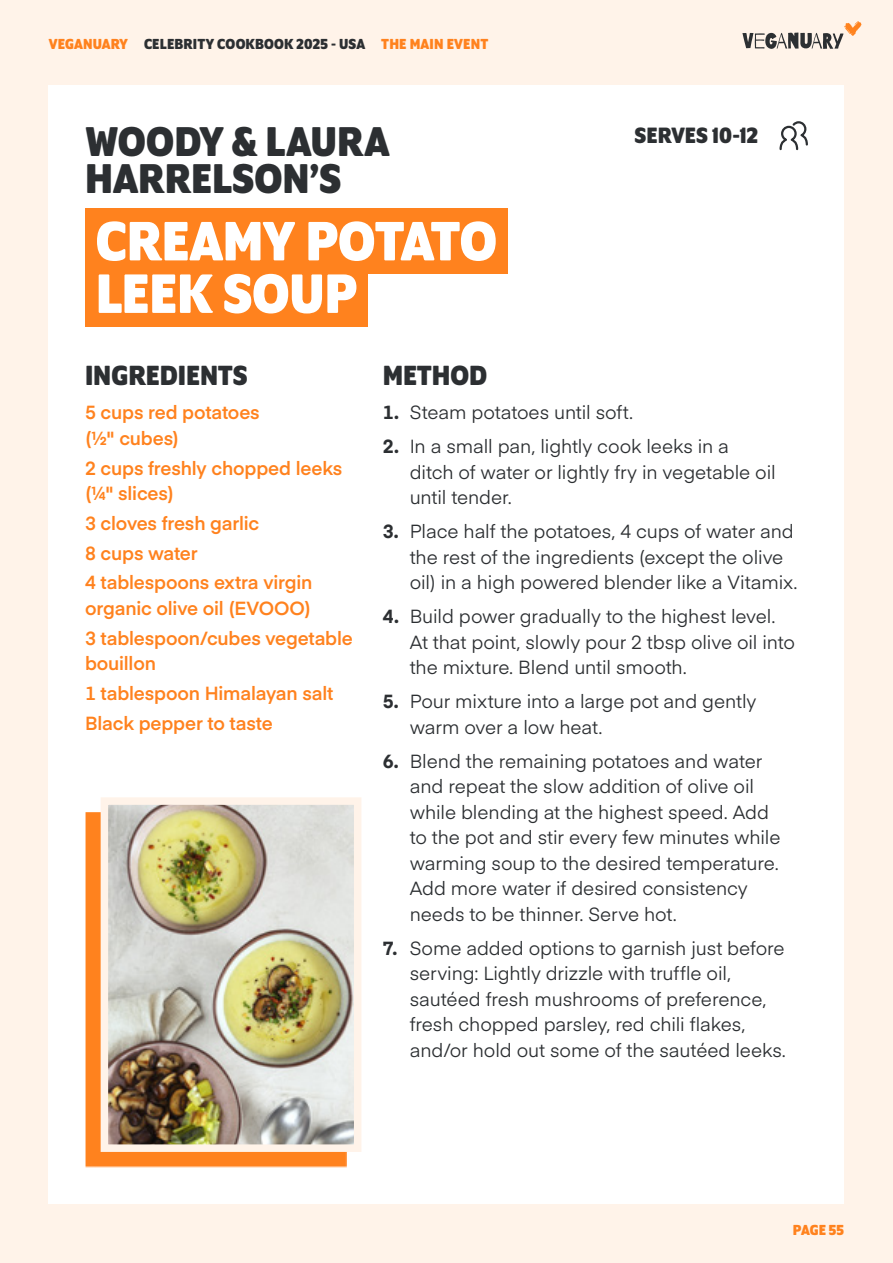
<style>
.page{position:relative;width:893px;height:1263px;background:#fff3e9}
.page>*{position:absolute;margin:0;border:0;box-sizing:border-box;transform-origin:0 0}
.Recipe_Title_-_Orange{font:700 60px "Program OT";letter-spacing:-.005em;color:#fff}
.Recipe_Author{font:700 45px/37.5px "Program OT";color:#2c2f32}
.Ingredients___Method{font:700 30px "Program OT";color:#2c2f32}
.Portion{font:700 24px "Program OT";letter-spacing:.005em;color:#2c2f32}
.t1{font:18.75px/25.5px "Eina 01";letter-spacing:-.005em;color:#2c2f32}
.Ingredients__list{font:600 18.75px/25.5px "Eina 01";letter-spacing:-.01em;color:#ff821e}
.t2{font:700 15.75px "Program OT";letter-spacing:.01em;color:#2c2f32}
.t3{font:700 15.75px "Program OT";color:#ff821e}
.s1{color:#ff821e}
.s2{font-weight:700}
</style>
<div class="page">
<div style="left:49px;top:85px;width:795px;height:1118px;background:#fff"></div>
<div style="left:86px;top:812px;width:261px;height:356px;background:#ff821e"></div>
<img style="left:97px;top:797px;width:264px;height:359px">
<svg style="left:742px;top:21px;width:119px;height:28px"></svg>
<div style="left:85px;top:209px;width:423px;height:65px;background:#ff821e"></div>
<div style="left:85px;top:261px;width:283px;height:66px;background:#ff821e"></div>
<svg style="left:779px;top:121px;width:29px;height:30px"></svg>
<p class="t2" style="left:49px;top:35px;width:441px"><span class="s1">VEGANUARY</span> CELEBRITY COOKBOOK 2025 - USA <span class="s1">THE MAIN EVENT</span></p>
<p class="Recipe_Author" style="left:85px;top:122px;width:306px">WOODY &amp; LAURA<br>HARRELSON’S</p>
<p class="Recipe_Title_-_Orange" style="left:96px;top:206px;width:403px">CREAMY POTATO</p>
<p class="Recipe_Title_-_Orange" style="left:96px;top:259px;width:263px">LEEK SOUP</p>
<p class="Portion" style="left:635px;top:121px;width:125px">SERVES 10-12</p>
<p class="Ingredients___Method" style="left:85px;top:358px;width:164px">INGREDIENTS</p>
<p class="Ingredients__list" style="left:85px;top:399px;width:176px">5 cups red potatoes (1/2" cubes)</p>
<p class="Ingredients__list" style="left:85px;top:454px;width:259px">2 cups freshly chopped leeks (1/4" slices)</p>
<p class="Ingredients__list" style="left:85px;top:509px;width:176px">3 cloves fresh garlic</p>
<p class="Ingredients__list" style="left:85px;top:539px;width:114px">8 cups water</p>
<p class="Ingredients__list" style="left:85px;top:569px;width:229px">4 tablespoons extra virgin organic olive oil (EVOOO)</p>
<p class="Ingredients__list" style="left:85px;top:624px;width:269px">3 tablespoon/cubes vegetable bouillon</p>
<p class="Ingredients__list" style="left:85px;top:679px;width:250px">1 tablespoon Himalayan salt</p>
<p class="Ingredients__list" style="left:85px;top:709px;width:189px">Black pepper to taste</p>
<p class="Ingredients___Method" style="left:383px;top:358px;width:106px">METHOD</p>
<p class="t1" style="left:383px;top:398px;width:252px"><span class="s2">1.</span> Steam potatoes until soft.</p>
<p class="t1" style="left:410px;top:432px;width:367px;text-indent:-27px"><span class="s2">2.</span> In a small pan, lightly cook leeks in a ditch of water or lightly fry in vegetable oil until tender.</p>
<p class="t1" style="left:410px;top:517px;width:389px;text-indent:-27px"><span class="s2">3.</span> Place half the potatoes, 4 cups of water and the rest of the ingredients (except the olive oil) in a high powered blender like a Vitamix.</p>
<p class="t1" style="left:410px;top:602px;width:387px;text-indent:-27px"><span class="s2">4.</span> Build power gradually to the highest level.<br>At that point, slowly pour 2 tbsp olive oil into the mixture. Blend until smooth.</p>
<p class="t1" style="left:410px;top:687px;width:348px;text-indent:-27px"><span class="s2">5.</span> Pour mixture into a large pot and gently warm over a low heat.</p>
<p class="t1" style="left:410px;top:747px;width:372px;text-indent:-27px"><span class="s2">6.</span> Blend the remaining potatoes and water and repeat the slow addition of olive oil while blending at the highest speed. Add to the pot and stir every few minutes while warming soup to the desired temperature.<br>Add more water if desired consistency needs to be thinner. Serve hot.</p>
<p class="t1" style="left:410px;top:934px;width:378px;text-indent:-27px"><span class="s2">7.</span> Some added options to garnish just before serving: Lightly drizzle with truffle oil, sautéed fresh mushrooms of preference, fresh chopped parsley, red chili flakes, and/or hold out some of the sautéed leeks.</p>
<p class="t3" style="left:793px;top:1221px;width:53px">PAGE 55</p>
</div>
